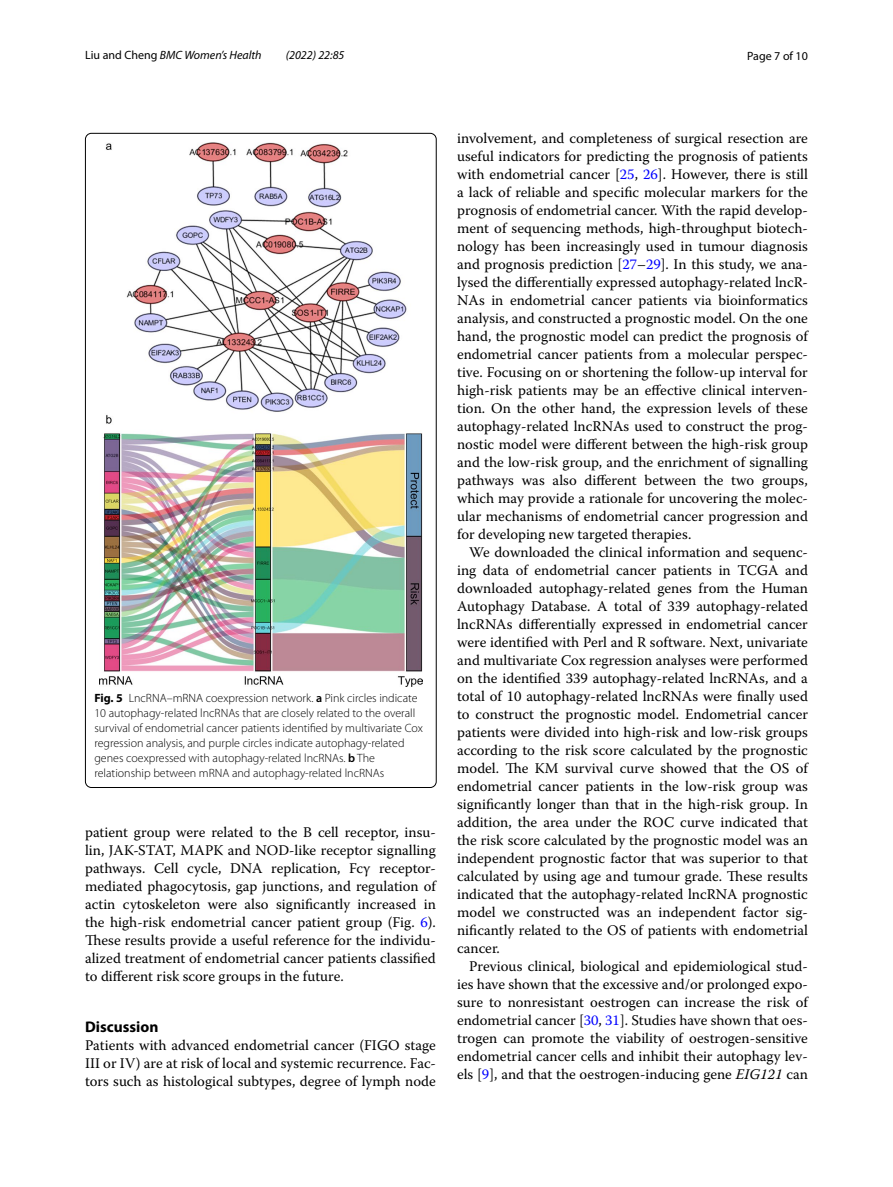
<style>
.page{position:relative;width:893px;height:1187px;background:#fff}
.page>*{position:absolute;margin:0;border:0;box-sizing:border-box;transform-origin:0 0}
.t1{font:700 15.45px "Myriad Pro";color:#000}
.t2{font:14.7px/18px "Warnock Pro";color:#000;text-align:justify}
.t3{font:300 12px/15px "Myriad Pro";color:#000}
.t4{font:italic 12px "Myriad Pro";color:#000}
.t5{font:12px "Myriad Pro";color:#000}
.s1{font-style:normal}
.s2{font-weight:700}
.s3{font-weight:600}
.s4{color:#00f}
.s5{font-style:italic}
</style>
<div class="page">
<img style="left:99px;top:142px;width:323px;height:545px">
<p class="t4" style="left:85px;top:48px;width:178px"><span class="s1">Liu and Cheng</span> BMC Women’s Health</p>
<p class="t4" style="left:286px;top:48px;width:60px">(2022) 22:85</p>
<p class="t5" style="left:747px;top:48px;width:62px">Page 7 of 10</p>
<p class="t3" style="left:94px;top:690px;width:330px"><span class="s2">Fig. 5</span> LncRNA–mRNA coexpression network. <span class="s3">a</span> Pink circles indicate 10 autophagy-related lncRNAs that are closely related to the overall survival of endometrial cancer patients identified by multivariate Cox regression analysis, and purple circles indicate autophagy-related genes coexpressed with autophagy-related lncRNAs. <span class="s3">b</span> The relationship between mRNA and autophagy-related lncRNAs</p>
<p class="t2" style="left:85px;top:822px;width:352px">patient group were related to the B cell receptor, insu&shy;lin, JAK-STAT, MAPK and NOD-like receptor signalling pathways. Cell cycle, DNA replication, Fcγ receptor&shy;mediated phagocytosis, gap junctions, and regulation of actin cytoskeleton were also significantly increased in the high-risk endometrial cancer patient group (Fig. <span class="s4">6</span>).<br>These results provide a useful reference for the individu&shy;alized treatment of endometrial cancer patients classified to different risk score groups in the future.</p>
<p class="t1" style="left:85px;top:1016px;width:75px">Discussion</p>
<p class="t2" style="left:85px;top:1035px;width:352px">Patients with advanced endometrial cancer (FIGO stage III or IV) are at risk of local and systemic recurrence. Fac&shy;tors such as histological subtypes, degree of lymph node</p>
<p class="t2" style="left:457px;top:128px;width:352px">involvement, and completeness of surgical resection are useful indicators for predicting the prognosis of patients with endometrial cancer [<span class="s4">25</span>, <span class="s4">26</span>]. However, there is still a lack of reliable and specific molecular markers for the prognosis of endometrial cancer. With the rapid develop&shy;ment of sequencing methods, high-throughput biotech&shy;nology has been increasingly used in tumour diagnosis and prognosis prediction [<span class="s4">27</span>–<span class="s4">29</span>]. In this study, we ana&shy;lysed the differentially expressed autophagy-related lncR-NAs in endometrial cancer patients via bioinformatics analysis, and constructed a prognostic model. On the one hand, the prognostic model can predict the prognosis of endometrial cancer patients from a molecular perspec&shy;tive. Focusing on or shortening the follow-up interval for high-risk patients may be an effective clinical interven&shy;tion. On the other hand, the expression levels of these autophagy-related lncRNAs used to construct the prog&shy;nostic model were different between the high-risk group and the low-risk group, and the enrichment of signalling pathways was also different between the two groups, which may provide a rationale for uncovering the molec&shy;ular mechanisms of endometrial cancer progression and for developing new targeted therapies.</p>
<p class="t2" style="left:457px;top:542px;width:352px;text-indent:12px">We downloaded the clinical information and sequenc&shy;ing data of endometrial cancer patients in TCGA and downloaded autophagy-related genes from the Human Autophagy Database. A total of 339 autophagy-related lncRNAs differentially expressed in endometrial cancer were identified with Perl and R software. Next, univariate and multivariate Cox regression analyses were performed on the identified 339 autophagy-related lncRNAs, and a total of 10 autophagy-related lncRNAs were finally used to construct the prognostic model. Endometrial cancer patients were divided into high-risk and low-risk groups according to the risk score calculated by the prognostic model. The KM survival curve showed that the OS of endometrial cancer patients in the low-risk group was significantly longer than that in the high-risk group. In addition, the area under the ROC curve indicated that the risk score calculated by the prognostic model was an independent prognostic factor that was superior to that calculated by using age and tumour grade. These results indicated that the autophagy-related lncRNA prognostic model we constructed was an independent factor sig&shy;nificantly related to the OS of patients with endometrial cancer.</p>
<p class="t2" style="left:457px;top:956px;width:352px;text-indent:12px">Previous clinical, biological and epidemiological stud&shy;ies have shown that the excessive and/or prolonged expo&shy;sure to nonresistant oestrogen can increase the risk of endometrial cancer [<span class="s4">30</span>, <span class="s4">31</span>]. Studies have shown that oes&shy;trogen can promote the viability of oestrogen-sensitive endometrial cancer cells and inhibit their autophagy lev&shy;els [<span class="s4">9</span>], and that the oestrogen-inducing gene <span class="s5">EIG121</span> can</p>
</div>
